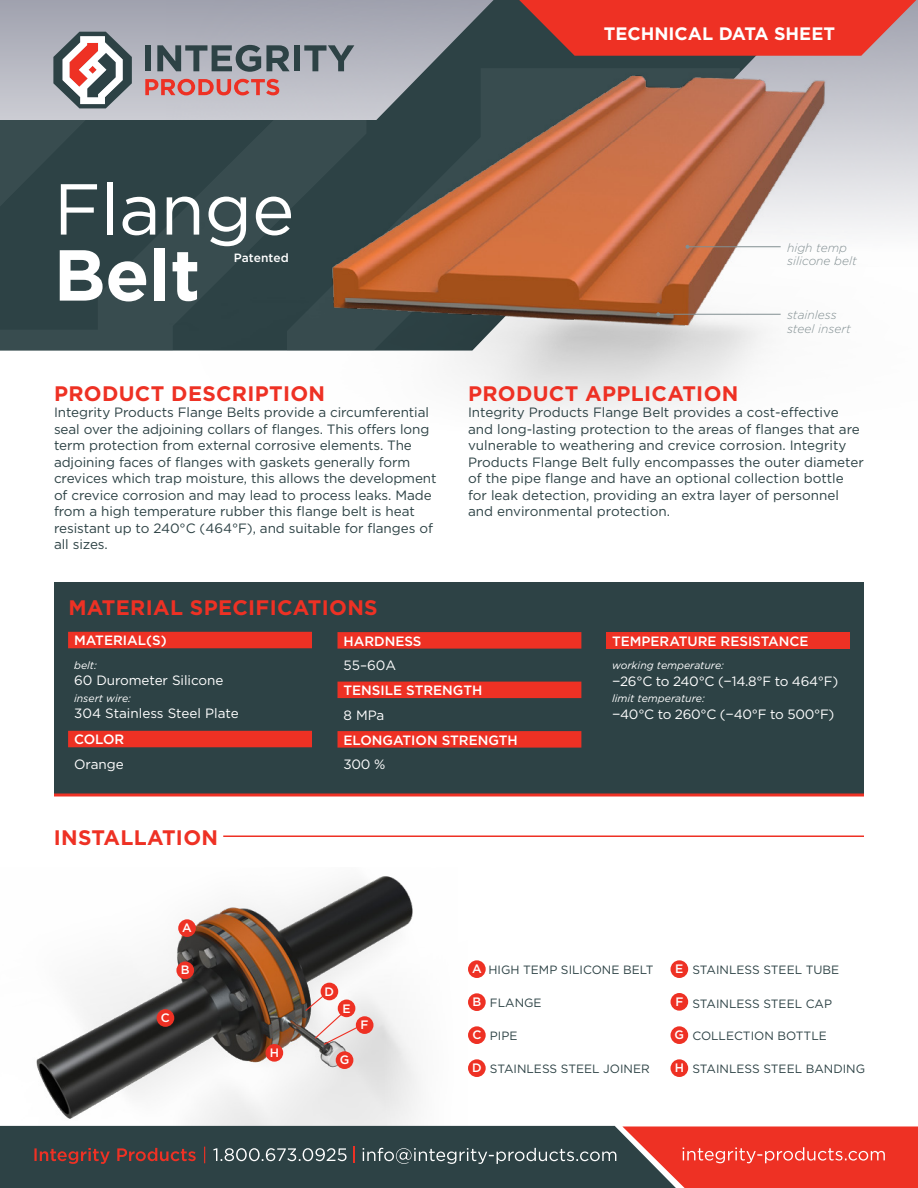
<style>
.page{position:relative;width:918px;height:1188px;background:#fff}
.page>*{position:absolute;margin:0;border:0;box-sizing:border-box;transform-origin:0 0}
.t1{font:72px "Gotham";letter-spacing:-.005em;color:#fff}
.t2{font:700 72px "Gotham";color:#fff}
.t3{font:700 21px "Gotham";letter-spacing:.015em;color:#ee3124}
.t4{font:700 18px "Gotham";color:#fff}
.t5{font:13.5px/16.5px "Gotham";letter-spacing:-.005em;color:#2d4245}
.t6{font:13.5px "Gotham";letter-spacing:-.005em;color:#fff}
.t7{font:500 13.5px "Gotham";color:#fff}
.t8{font:500 12.15px "Gotham";color:#fff}
.t9{font:12px "Gotham";color:#2d4245}
.t10{font:italic 300 12px/13.5px "Gotham";color:#828f92}
.t11{font:500 12px "Gotham";letter-spacing:.005em;color:#fff}
.t12{font:italic 10.5px "Gotham";color:#fff}
</style>
<div class="page">
<svg style="left:0;top:0;width:166px;height:351px;background:#526166"></svg>
<svg style="left:53px;top:32px;width:79px;height:76px"></svg>
<svg style="left:145px;top:79px;width:21px;height:16px"></svg>
<div style="left:145px;top:45px;width:6px;height:26px;background:#2d4245"></div>
<svg style="left:157px;top:45px;width:9px;height:27px"></svg>
<img style="left:166px;top:0;width:752px;height:413px">
<hr style="left:687px;top:246px;width:94px;height:1px;background:#828f92">
<svg style="left:685px;top:245px;width:4px;height:4px"></svg>
<hr style="left:658px;top:314px;width:123px;height:1px;background:#828f92">
<svg style="left:656px;top:312px;width:4px;height:4px"></svg>
<div style="left:54px;top:582px;width:810px;height:213px;background:#2d4245"></div>
<hr style="left:54px;top:794px;width:810px;height:2px;background:#ee3124">
<svg style="left:0;top:1126px;width:918px;height:62px;background:#6d4543"></svg>
<svg style="left:68px;top:632px;width:244px;height:115px"></svg>
<svg style="left:338px;top:632px;width:243px;height:116px"></svg>
<div style="left:606px;top:632px;width:244px;height:17px;background:#ee3124"></div>
<hr style="left:223px;top:836px;width:641px;height:1px;background:#ee3124">
<img style="left:36px;top:876px;width:383px;height:249px">
<div style="left:178px;top:919px;width:18px;height:18px;background:#ee3124;border-radius:50%"></div>
<div style="left:176px;top:961px;width:18px;height:18px;background:#ee3124;border-radius:50%"></div>
<div style="left:157px;top:1009px;width:17px;height:18px;background:#ee3124;border-radius:50%"></div>
<div style="left:321px;top:983px;width:17px;height:17px;background:#ee3124;border-radius:50%"></div>
<div style="left:356px;top:1016px;width:17px;height:18px;background:#ee3124;border-radius:50%"></div>
<div style="left:336px;top:1051px;width:17px;height:18px;background:#ee3124;border-radius:50%"></div>
<div style="left:266px;top:1044px;width:17px;height:18px;background:#ee3124;border-radius:50%"></div>
<div style="left:468px;top:993px;width:18px;height:18px;background:#ee3124;border-radius:50%"></div>
<div style="left:468px;top:960px;width:18px;height:18px;background:#ee3124;border-radius:50%"></div>
<div style="left:468px;top:1026px;width:18px;height:18px;background:#ee3124;border-radius:50%"></div>
<div style="left:468px;top:1059px;width:18px;height:18px;background:#ee3124;border-radius:50%"></div>
<div style="left:671px;top:960px;width:17px;height:18px;background:#ee3124;border-radius:50%"></div>
<div style="left:671px;top:993px;width:17px;height:18px;background:#ee3124;border-radius:50%"></div>
<div style="left:671px;top:1026px;width:17px;height:18px;background:#ee3124;border-radius:50%"></div>
<div style="left:671px;top:1059px;width:17px;height:18px;background:#ee3124;border-radius:50%"></div>
<svg style="left:304px;top:994px;width:55px;height:52px"></svg>
<h3 class="t4" style="left:604px;top:22px;width:233px">TECHNICAL DATA SHEET</h3>
<h1 class="t1" style="left:54px;top:163px;width:242px">Flange</h1>
<h1 class="t2" style="left:54px;top:227px;width:148px">Belt</h1>
<p class="t11" style="left:234px;top:250px;width:57px">Patented</p>
<h2 class="t3" style="left:54px;top:379px;width:273px">PRODUCT DESCRIPTION</h2>
<p class="t5" style="left:54px;top:404px;width:384px">Integrity Products Flange Belts provide a circumferential seal over the adjoining collars of flanges. This offers long term protection from external corrosive elements. The adjoining faces of flanges with gaskets generally form crevices which trap moisture, this allows the development of crevice corrosion and may lead to process leaks. Made from a high temperature rubber this flange belt is heat resistant up to 240°C (464°F), and suitable for flanges of all sizes.</p>
<p class="t10" style="left:787px;top:241px;width:71px">high temp silicone belt</p>
<p class="t10" style="left:787px;top:308px;width:65px">stainless steel insert</p>
<h2 class="t3" style="left:468px;top:379px;width:272px">PRODUCT APPLICATION</h2>
<p class="t5" style="left:468px;top:404px;width:398px">Integrity Products Flange Belt provides a cost-effective and long-lasting protection to the areas of flanges that are vulnerable to weathering and crevice corrosion. Integrity Products Flange Belt fully encompasses the outer diameter of the pipe flange and have an optional collection bottle for leak detection, providing an extra layer of personnel and environmental protection.</p>
<h2 class="t3" style="left:68px;top:594px;width:311px">MATERIAL SPECIFICATIONS</h2>
<p class="t7" style="left:74px;top:632px;width:94px">MATERIAL(S)</p>
<p class="t12" style="left:74px;top:659px;width:24px">belt:</p>
<p class="t6" style="left:74px;top:672px;width:151px">60 Durometer Silicone</p>
<p class="t12" style="left:74px;top:692px;width:58px">insert wire:</p>
<p class="t6" style="left:74px;top:705px;width:166px">304 Stainless Steel Plate</p>
<p class="t7" style="left:74px;top:731px;width:52px">COLOR</p>
<p class="t6" style="left:74px;top:756px;width:51px">Orange</p>
<p class="t7" style="left:344px;top:632px;width:80px">HARDNESS</p>
<p class="t6" style="left:344px;top:657px;width:54px">55–60A</p>
<p class="t7" style="left:344px;top:682px;width:140px">TENSILE STRENGTH</p>
<p class="t6" style="left:344px;top:707px;width:42px">8 MPa</p>
<p class="t7" style="left:344px;top:731px;width:176px">ELONGATION STRENGTH</p>
<p class="t6" style="left:344px;top:756px;width:43px">300 %</p>
<h2 class="t3" style="left:54px;top:823px;width:166px">INSTALLATION</h2>
<p class="t7" style="left:612px;top:632px;width:198px">TEMPERATURE RESISTANCE</p>
<p class="t12" style="left:612px;top:659px;width:114px">working temperature:</p>
<p class="t6" style="left:612px;top:672px;width:228px">−26°C to 240°C (−14.8°F to 464°F)</p>
<p class="t12" style="left:612px;top:692px;width:94px">limit temperature:</p>
<p class="t6" style="left:612px;top:705px;width:224px">−40°C to 260°C (−40°F to 500°F)</p>
<p class="t8" style="left:182px;top:920px;width:11px">A</p>
<p class="t8" style="left:181px;top:962px;width:10px">B</p>
<p class="t8" style="left:161px;top:1010px;width:11px">C</p>
<p class="t8" style="left:270px;top:1045px;width:11px">H</p>
<p class="t8" style="left:325px;top:983px;width:11px">D</p>
<p class="t8" style="left:342px;top:1000px;width:10px">E</p>
<p class="t8" style="left:340px;top:1052px;width:11px">G</p>
<p class="t8" style="left:361px;top:1017px;width:10px">F</p>
<p class="t8" style="left:472px;top:961px;width:11px">A</p>
<p class="t9" style="left:488px;top:962px;width:167px">HIGH TEMP SILICONE BELT</p>
<p class="t8" style="left:472px;top:994px;width:10px">B</p>
<p class="t9" style="left:490px;top:995px;width:53px">FLANGE</p>
<p class="t8" style="left:472px;top:1027px;width:11px">C</p>
<p class="t8" style="left:472px;top:1060px;width:11px">D</p>
<p class="t9" style="left:490px;top:1028px;width:29px">PIPE</p>
<p class="t9" style="left:490px;top:1061px;width:161px">STAINLESS STEEL JOINER</p>
<p class="t8" style="left:675px;top:961px;width:10px">E</p>
<p class="t8" style="left:675px;top:994px;width:10px">F</p>
<p class="t8" style="left:675px;top:1027px;width:11px">G</p>
<p class="t8" style="left:675px;top:1060px;width:11px">H</p>
<p class="t9" style="left:692px;top:962px;width:148px">STAINLESS STEEL TUBE</p>
<p class="t9" style="left:692px;top:996px;width:141px">STAINLESS STEEL CAP</p>
<p class="t9" style="left:692px;top:1028px;width:136px">COLLECTION BOTTLE</p>
<p class="t9" style="left:692px;top:1061px;width:174px">STAINLESS STEEL BANDING</p>
</div>
